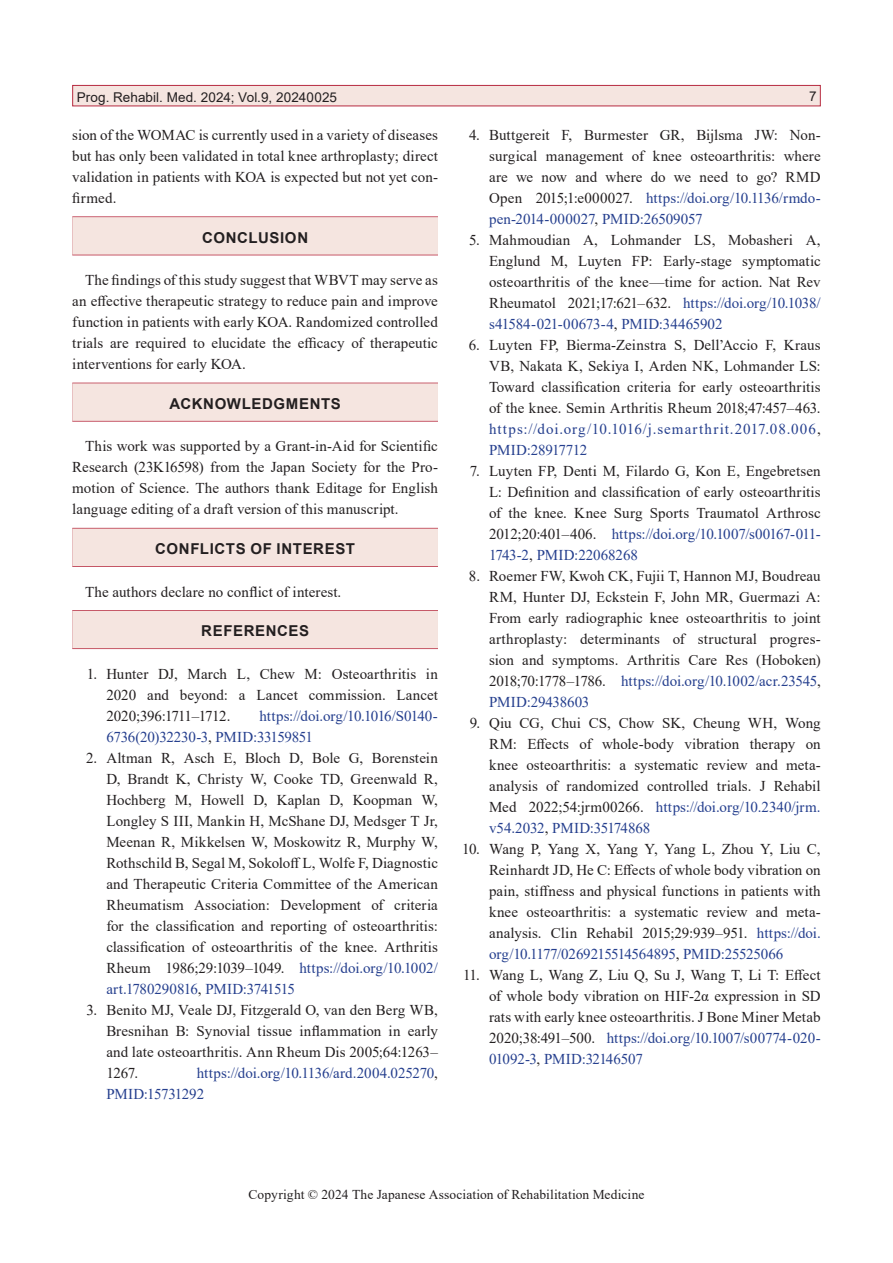
<style>
.page{position:relative;width:893px;height:1263px;background:#fff}
.page>*{position:absolute;margin:0;border:0;box-sizing:border-box;transform-origin:0 0}
.t1{font:15px/21px "Times New Roman";color:#231f20;text-align:justify}
.t2{font:15px/21px "Times New Roman";letter-spacing:-.01em;color:#253f8e}
.t3{font:700 15px "Arial";letter-spacing:.04em;color:#231f20}
.t4{font:13.5px "Times New Roman";letter-spacing:.005em;color:#231f20}
.t5{font:13.5px "Arial";letter-spacing:.01em;color:#231f20}
.s1{color:#231f20}
.s2{color:#253f8e}
</style>
<div class="page">
<div style="left:72px;top:216px;width:366px;height:39px;background:#d4808d"></div>
<div style="left:72px;top:217px;width:366px;height:38px;background:#f5e5e0"></div>
<div style="left:72px;top:383px;width:366px;height:39px;background:#d17885"></div>
<div style="left:72px;top:383px;width:366px;height:38px;background:#f5e5e0"></div>
<svg style="left:72px;top:528px;width:366px;height:39px"></svg>
<div style="left:72px;top:529px;width:366px;height:37px;background:#f5e5e0"></div>
<div style="left:72px;top:610px;width:366px;height:39px;background:#c9616f"></div>
<div style="left:72px;top:611px;width:366px;height:37px;background:#f5e5e0"></div>
<div style="left:72px;top:85px;width:749px;height:21px;background:#f5e5e0;border:1px solid #b72b40"></div>
<p class="t5" style="left:77px;top:88px;width:262px">Prog. Rehabil. Med. 2024; Vol.9, 20240025</p>
<p class="t5" style="left:809px;top:87px;width:9px">7</p>
<p class="t1" style="left:72px;top:124px;width:367px">sion of the WOMAC is currently used in a variety of diseases but has only been validated in total knee arthroplasty; direct validation in patients with KOA is expected but not yet con&shy;firmed.</p>
<p class="t3" style="left:202px;top:227px;width:108px">CONCLUSION</p>
<p class="t1" style="left:72px;top:269px;width:367px;text-indent:13px">The findings of this study suggest that WBVT may serve as an effective therapeutic strategy to reduce pain and improve function in patients with early KOA. Randomized controlled trials are required to elucidate the efficacy of therapeutic interventions for early KOA.</p>
<p class="t3" style="left:169px;top:393px;width:173px">ACKNOWLEDGMENTS</p>
<p class="t1" style="left:72px;top:435px;width:367px;text-indent:13px">This work was supported by a Grant-in-Aid for Scientific Research (23K16598) from the Japan Society for the Pro&shy;motion of Science. The authors thank Editage for English language editing of a draft version of this manuscript.</p>
<p class="t3" style="left:155px;top:538px;width:201px">CONFLICTS OF INTEREST</p>
<p class="t1" style="left:85px;top:581px;width:258px">The authors declare no conflict of interest.</p>
<p class="t3" style="left:201px;top:620px;width:109px">REFERENCES</p>
<p class="t1" style="left:106px;top:663px;width:333px;text-indent:-20px">1. Hunter DJ, March L, Chew M: Osteoarthritis in 2020 and beyond: a Lancet commission. Lancet 2020;396:1711–1712.</p>
<p class="t2" style="left:106px;top:705px;width:333px;text-indent:153px">https://doi.org/10.1016/S0140-<br>6736(20)32230-3<span class="s1">,</span> PMID:33159851</p>
<p class="t1" style="left:106px;top:747px;width:333px;text-indent:-20px">2. Altman R, Asch E, Bloch D, Bole G, Borenstein D, Brandt K, Christy W, Cooke TD, Greenwald R, Hochberg M, Howell D, Kaplan D, Koopman W, Longley S III, Mankin H, McShane DJ, Medsger T Jr, Meenan R, Mikkelsen W, Moskowitz R, Murphy W, Rothschild B, Segal M, Sokoloff L, Wolfe F, Diagnostic and Therapeutic Criteria Committee of the American Rheumatism Association: Development of criteria for the classification and reporting of osteoarthritis: classification of osteoarthritis of the knee. Arthritis Rheum 1986;29:1039–1049. <span class="s2">https://doi.org/10.1002/ art.1780290816</span>, <span class="s2">PMID:3741515</span></p>
<p class="t1" style="left:106px;top:999px;width:333px;text-indent:-20px">3. Benito MJ, Veale DJ, Fitzgerald O, van den Berg WB, Bresnihan B: Synovial tissue inflammation in early and late osteoarthritis. Ann Rheum Dis 2005;64:1263– 1267.</p>
<p class="t2" style="left:106px;top:1062px;width:333px;text-indent:90px">https://doi.org/10.1136/ard.2004.025270<span class="s1">,<br></span>PMID:15731292</p>
<p class="t1" style="left:489px;top:124px;width:333px;text-indent:-20px">4. Buttgereit F, Burmester GR, Bijlsma JW: Non&shy;surgical management of knee osteoarthritis: where are we now and where do we need to go? RMD Open 2015;1:e000027. <span class="s2">https://doi.org/10.1136/rmdo&shy;pen-2014-000027</span>, <span class="s2">PMID:26509057</span></p>
<p class="t1" style="left:489px;top:229px;width:333px;text-indent:-20px">5. Mahmoudian A, Lohmander LS, Mobasheri A, Englund M, Luyten FP: Early-stage symptomatic osteoarthritis of the knee—time for action. Nat Rev Rheumatol 2021;17:621–632. <span class="s2">https://doi.org/10.1038/ s41584-021-00673-4</span>, <span class="s2">PMID:34465902</span></p>
<p class="t1" style="left:489px;top:334px;width:333px;text-indent:-20px">6. Luyten FP, Bierma-Zeinstra S, Dell’Accio F, Kraus VB, Nakata K, Sekiya I, Arden NK, Lohmander LS:<br>Toward classification criteria for early osteoarthritis of the knee. Semin Arthritis Rheum 2018;47:457–463. <span class="s2">https://doi.org/10.1016/j.semarthrit.2017.08.006</span>, <span class="s2">PMID:28917712</span></p>
<p class="t1" style="left:489px;top:460px;width:333px;text-indent:-19px">7. Luyten FP, Denti M, Filardo G, Kon E, Engebretsen L: Definition and classification of early osteoarthritis of the knee. Knee Surg Sports Traumatol Arthrosc 2012;20:401–406. <span class="s2">https://doi.org/10.1007/s00167-011- 1743-2</span>, <span class="s2">PMID:22068268</span></p>
<p class="t1" style="left:489px;top:565px;width:333px;text-indent:-20px">8. Roemer FW, Kwoh CK, Fujii T, Hannon MJ, Boudreau RM, Hunter DJ, Eckstein F, John MR, Guermazi A:<br>From early radiographic knee osteoarthritis to joint arthroplasty: determinants of structural progres&shy;sion and symptoms. Arthritis Care Res (Hoboken)<br>2018;70:1778–1786. <span class="s2">https://doi.org/10.1002/acr.23545</span>, <span class="s2">PMID:29438603</span></p>
<p class="t1" style="left:489px;top:712px;width:333px;text-indent:-19px">9. Qiu CG, Chui CS, Chow SK, Cheung WH, Wong RM: Effects of whole-body vibration therapy on knee osteoarthritis: a systematic review and meta&shy;analysis of randomized controlled trials. J Rehabil Med 2022;54:jrm00266. <span class="s2">https://doi.org/10.2340/jrm. v54.2032</span>, <span class="s2">PMID:35174868</span></p>
<p class="t1" style="left:489px;top:838px;width:333px;text-indent:-27px">10. Wang P, Yang X, Yang Y, Yang L, Zhou Y, Liu C, Reinhardt JD, He C: Effects of whole body vibration on pain, stiffness and physical functions in patients with knee osteoarthritis: a systematic review and meta&shy;analysis. Clin Rehabil 2015;29:939–951. <span class="s2">https://doi. org/10.1177/0269215514564895</span>, <span class="s2">PMID:25525066</span></p>
<p class="t1" style="left:489px;top:964px;width:333px;text-indent:-26px">11. Wang L, Wang Z, Liu Q, Su J, Wang T, Li T: Effect of whole body vibration on HIF-2α expression in SD rats with early knee osteoarthritis. J Bone Miner Metab 2020;38:491–500. <span class="s2">https://doi.org/10.1007/s00774-020- 01092-3</span>, <span class="s2">PMID:32146507</span></p>
<p class="t4" style="left:248px;top:1185px;width:398px">Copyright © 2024 The Japanese Association of Rehabilitation Medicine</p>
</div>
